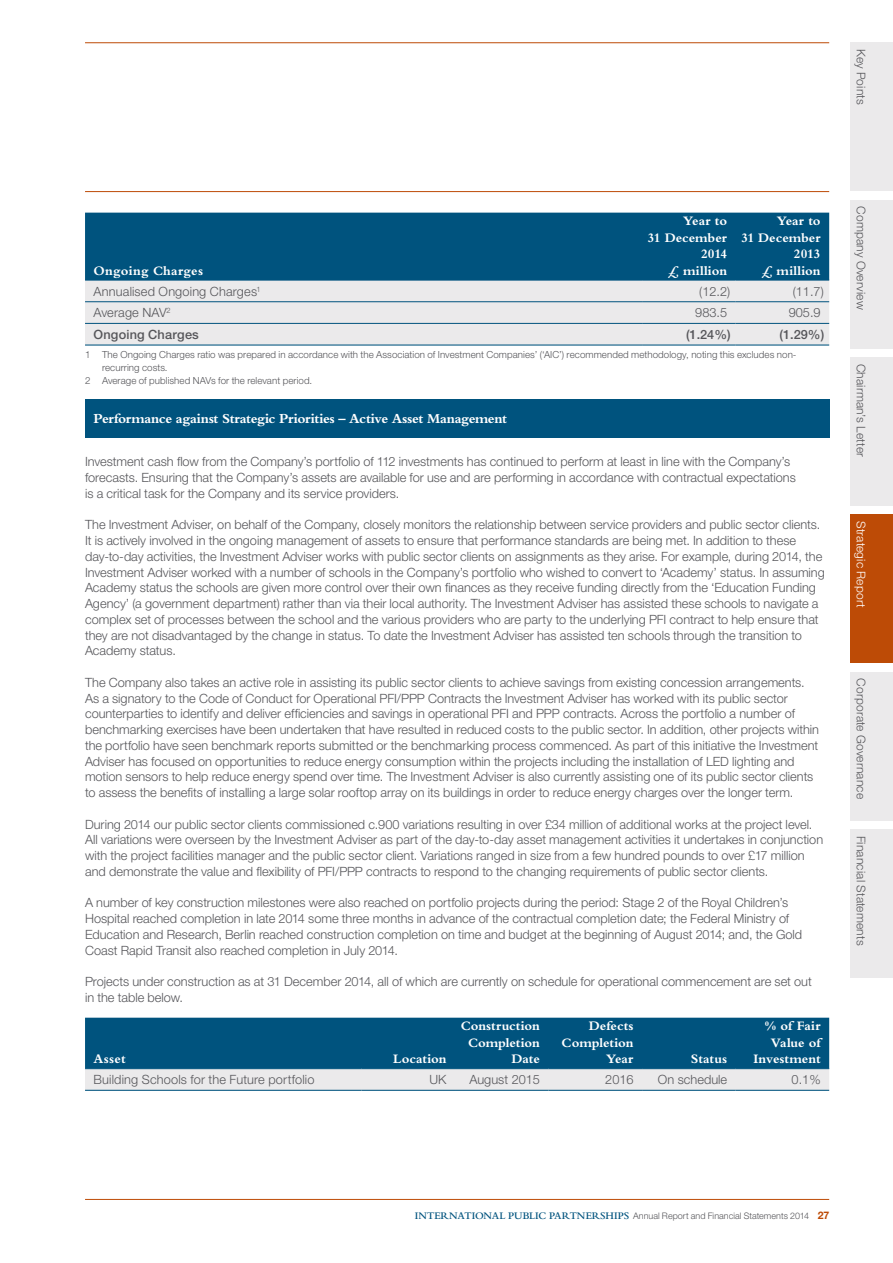
<style>
.page{position:relative;width:893px;height:1263px;background:#fff}
.page>*{position:absolute;margin:0;border:0;box-sizing:border-box;transform-origin:0 0}
.t1{font:700 14.25px "Bembo Std";letter-spacing:-.025em;color:#fff}
.t2{font:700 13.5px/16.5px "Bembo Std";color:#fff;text-align:right}
.t3{font:700 13.5px "Bembo Std";letter-spacing:.02em;color:#fff}
.t4{font:300 12.75px/15.8px "Helvetica Neue LT Std";color:#56565a}
.t5{font:500 12.75px "Helvetica Neue LT Std";letter-spacing:.015em;color:#56565a}
.t6{font:300 12px "Helvetica Neue LT Std";letter-spacing:.015em;color:#56565a}
.t7{font:300 12px "Helvetica Neue LT Std";letter-spacing:.015em;color:#fff}
.t8{font:300 9.75px "Helvetica Neue LT Std";letter-spacing:.005em;color:#56565a}
.t9{font:300 9px "Helvetica Neue LT Std";letter-spacing:.005em;color:#56565a}
.s1{font-family:"Bembo Std";font-weight:600;font-size:10.5px;color:#00537e}
.s2{font-weight:700;font-size:10.5px;color:#bd4b06}
</style>
<div class="page">
<div style="left:850px;top:43px;width:43px;height:148px;background:#ebeaeb"></div>
<div style="left:850px;top:514px;width:43px;height:149px;background:#bd4b06"></div>
<div style="left:850px;top:200px;width:43px;height:149px;background:#ebeaeb"></div>
<div style="left:850px;top:672px;width:43px;height:149px;background:#ebeaeb"></div>
<div style="left:850px;top:357px;width:43px;height:149px;background:#ebeaeb"></div>
<div style="left:850px;top:829px;width:43px;height:149px;background:#ebeaeb"></div>
<hr style="left:85px;top:42px;width:744px;height:1px;background:#bd4b06">
<hr style="left:85px;top:1199px;width:744px;height:1px;background:#bd4b06">
<hr style="left:85px;top:191px;width:744px;height:1px;background:#bd4b06">
<div style="left:85px;top:213px;width:744px;height:67px;background:#00537e"></div>
<div style="left:85px;top:281px;width:744px;height:63px;background:#ebeaeb"></div>
<hr style="left:85px;top:301px;width:557px;height:1px;background:#00537e">
<hr style="left:642px;top:301px;width:94px;height:1px;background:#00537e">
<hr style="left:736px;top:301px;width:93px;height:1px;background:#00537e">
<hr style="left:85px;top:323px;width:557px;height:1px;background:#00537e">
<hr style="left:85px;top:344px;width:557px;height:2px;background:#00537e">
<hr style="left:85px;top:280px;width:557px;height:1px;background:#00537e">
<hr style="left:642px;top:344px;width:94px;height:2px;background:#00537e">
<hr style="left:736px;top:344px;width:93px;height:2px;background:#00537e">
<hr style="left:642px;top:323px;width:94px;height:1px;background:#00537e">
<hr style="left:736px;top:323px;width:93px;height:1px;background:#00537e">
<hr style="left:642px;top:280px;width:94px;height:1px;background:#00537e">
<hr style="left:736px;top:280px;width:93px;height:1px;background:#00537e">
<div style="left:85px;top:400px;width:744px;height:38px;background:#00537e"></div>
<svg style="left:85px;top:1018px;width:744px;height:72px;background:#447e9d"></svg>
<hr style="left:85px;top:1090px;width:276px;height:1px;background:#00537e">
<hr style="left:85px;top:1068px;width:276px;height:1px;background:#00537e">
<hr style="left:361px;top:1090px;width:94px;height:1px;background:#00537e">
<hr style="left:455px;top:1090px;width:94px;height:1px;background:#00537e">
<hr style="left:549px;top:1090px;width:93px;height:1px;background:#00537e">
<hr style="left:642px;top:1090px;width:94px;height:1px;background:#00537e">
<hr style="left:736px;top:1090px;width:93px;height:1px;background:#00537e">
<hr style="left:361px;top:1068px;width:94px;height:1px;background:#00537e">
<hr style="left:455px;top:1068px;width:94px;height:1px;background:#00537e">
<hr style="left:549px;top:1068px;width:93px;height:1px;background:#00537e">
<hr style="left:642px;top:1068px;width:94px;height:1px;background:#00537e">
<hr style="left:736px;top:1068px;width:93px;height:1px;background:#00537e">
<p class="t6" style="left:868px;top:49px;width:57px;rotate:90deg">Key Points</p>
<p class="t3" style="left:94px;top:263px;width:111px">Ongoing Charges</p>
<p class="t2" style="left:648px;top:213px;width:81px">Year to<br>31 December<br>2014<br>£ million</p>
<p class="t2" style="left:741px;top:213px;width:81px">Year to<br>31 December<br>2013<br>£ million</p>
<p class="t4" style="left:94px;top:283px;width:169px">Annualised Ongoing Charges<sup>1</sup></p>
<p class="t4" style="left:699px;top:283px;width:32px">(12.2)</p>
<p class="t4" style="left:793px;top:283px;width:32px">(11.7)</p>
<p class="t4" style="left:94px;top:305px;width:79px">Average NAV<sup>2</sup></p>
<p class="t4" style="left:695px;top:305px;width:33px">983.5</p>
<p class="t4" style="left:789px;top:305px;width:33px">905.9</p>
<p class="t5" style="left:94px;top:327px;width:107px">Ongoing Charges</p>
<p class="t5" style="left:686px;top:327px;width:46px">(1.24%)</p>
<p class="t5" style="left:780px;top:327px;width:46px">(1.29%)</p>
<p class="t8" style="left:85px;top:349px;width:713px">1 The Ongoing Charges ratio was prepared in accordance with the Association of Investment Companies’ (‘AIC’) recommended methodology, noting this excludes non-</p>
<p class="t8" style="left:102px;top:362px;width:67px">recurring costs.</p>
<p class="t8" style="left:85px;top:374px;width:229px">2 Average of published NAVs for the relevant period.</p>
<p class="t1" style="left:94px;top:411px;width:415px">Performance against Strategic Priorities – Active Asset Management</p>
<p class="t4" style="left:85px;top:454px;width:712px">Investment cash flow from the Company’s portfolio of 112 investments has continued to perform at least in line with the Company’s forecasts. Ensuring that the Company’s assets are available for use and are performing in accordance with contractual expectations is a critical task for the Company and its service providers.</p>
<p class="t4" style="left:85px;top:517px;width:741px">The Investment Adviser, on behalf of the Company, closely monitors the relationship between service providers and public sector clients.<br>It is actively involved in the ongoing management of assets to ensure that performance standards are being met. In addition to these day-to-day activities, the Investment Adviser works with public sector clients on assignments as they arise. For example, during 2014, the Investment Adviser worked with a number of schools in the Company’s portfolio who wished to convert to ‘Academy’ status. In assuming Academy status the schools are given more control over their own finances as they receive funding directly from the ‘Education Funding Agency’ (a government department) rather than via their local authority. The Investment Adviser has assisted these schools to navigate a complex set of processes between the school and the various providers who are party to the underlying PFI contract to help ensure that they are not disadvantaged by the change in status. To date the Investment Adviser has assisted ten schools through the transition to Academy status.</p>
<p class="t4" style="left:85px;top:674px;width:736px">The Company also takes an active role in assisting its public sector clients to achieve savings from existing concession arrangements.<br>As a signatory to the Code of Conduct for Operational PFI/PPP Contracts the Investment Adviser has worked with its public sector counterparties to identify and deliver efficiencies and savings in operational PFI and PPP contracts. Across the portfolio a number of benchmarking exercises have been undertaken that have resulted in reduced costs to the public sector. In addition, other projects within the portfolio have seen benchmark reports submitted or the benchmarking process commenced. As part of this initiative the Investment Adviser has focused on opportunities to reduce energy consumption within the projects including the installation of LED lighting and motion sensors to help reduce energy spend over time. The Investment Adviser is also currently assisting one of its public sector clients to assess the benefits of installing a large solar rooftop array on its buildings in order to reduce energy charges over the longer term.</p>
<p class="t4" style="left:85px;top:816px;width:740px">During 2014 our public sector clients commissioned c.900 variations resulting in over £34 million of additional works at the project level.<br>All variations were overseen by the Investment Adviser as part of the day-to-day asset management activities it undertakes in conjunction with the project facilities manager and the public sector client. Variations ranged in size from a few hundred pounds to over £17 million and demonstrate the value and flexibility of PFI/PPP contracts to respond to the changing requirements of public sector clients.</p>
<p class="t4" style="left:85px;top:895px;width:719px">A number of key construction milestones were also reached on portfolio projects during the period: Stage 2 of the Royal Children’s Hospital reached completion in late 2014 some three months in advance of the contractual completion date; the Federal Ministry of Education and Research, Berlin reached construction completion on time and budget at the beginning of August 2014; and, the Gold Coast Rapid Transit also reached completion in July 2014.</p>
<p class="t4" style="left:85px;top:973px;width:728px">Projects under construction as at 31 December 2014, all of which are currently on schedule for operational commencement are set out in the table below.</p>
<p class="t2" style="left:94px;top:1051px;width:34px">Asset</p>
<p class="t2" style="left:393px;top:1051px;width:55px">Location</p>
<p class="t2" style="left:461px;top:1018px;width:81px">Construction<br>Completion<br>Date</p>
<p class="t2" style="left:562px;top:1018px;width:73px">Defects<br>Completion<br>Year</p>
<p class="t2" style="left:691px;top:1051px;width:38px">Status</p>
<p class="t2" style="left:753px;top:1018px;width:69px">% of Fair<br>Value of<br>Investment</p>
<p class="t4" style="left:94px;top:1072px;width:222px">Building Schools for the Future portfolio</p>
<p class="t4" style="left:429px;top:1072px;width:18px">UK</p>
<p class="t4" style="left:469px;top:1072px;width:72px">August 2015</p>
<p class="t4" style="left:605px;top:1072px;width:30px">2016</p>
<p class="t4" style="left:658px;top:1072px;width:71px">On schedule</p>
<p class="t4" style="left:792px;top:1072px;width:31px">0.1%</p>
<p class="t6" style="left:868px;top:206px;width:105px;rotate:90deg">Company Overview</p>
<p class="t6" style="left:868px;top:364px;width:95px;rotate:90deg">Chairman’s Letter</p>
<p class="t7" style="left:868px;top:521px;width:88px;rotate:90deg">Strategic Report</p>
<p class="t6" style="left:868px;top:678px;width:122px;rotate:90deg">Corporate Governance</p>
<p class="t6" style="left:868px;top:836px;width:111px;rotate:90deg">Financial Statements</p>
<p class="t9" style="left:415px;top:1211px;width:416px"><span class="s1">INTERNATIONAL PUBLIC PARTNERSHIPS</span> Annual Report and Financial Statements 2014 <span class="s2">27</span></p>
</div>
